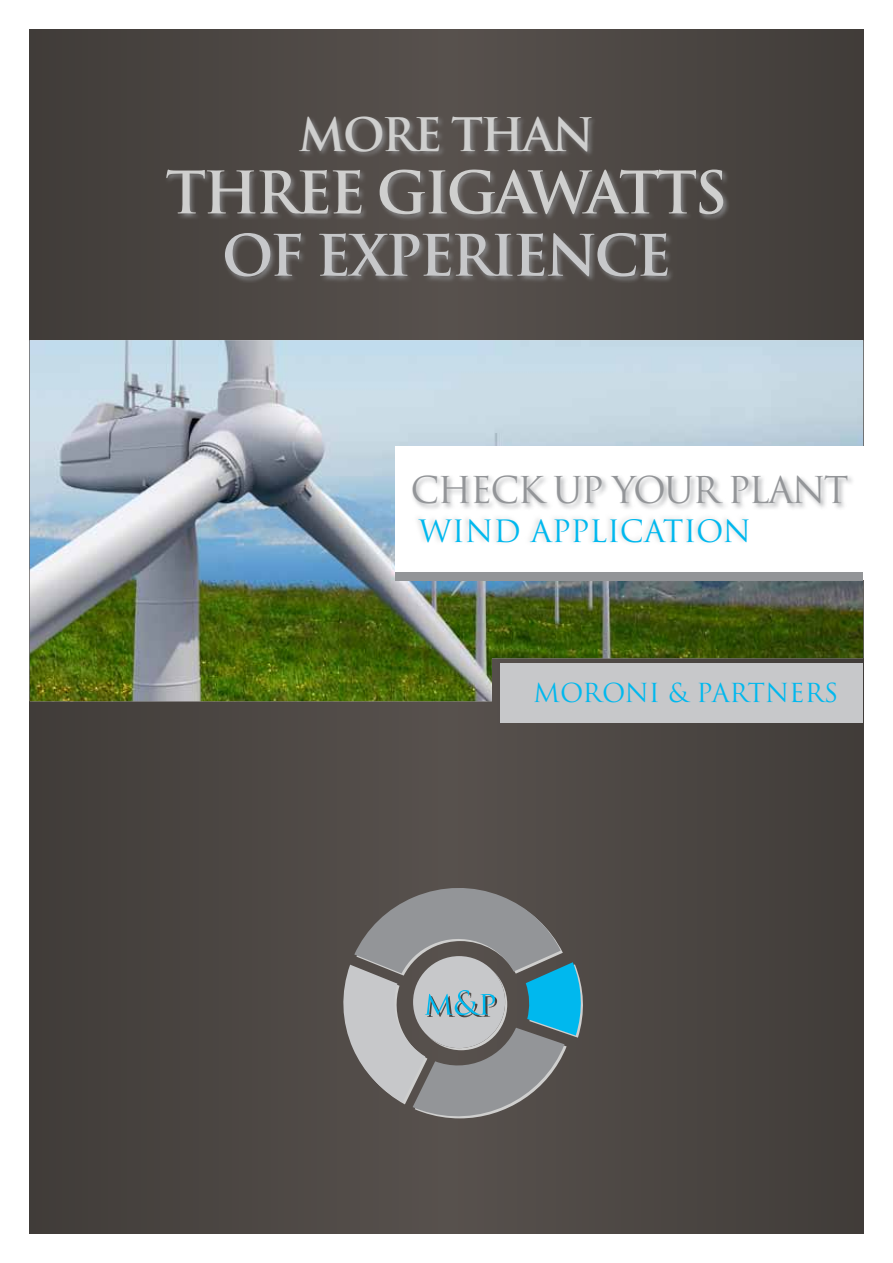
<style>
.page{position:relative;width:893px;height:1263px;background:#fff}
.page>*{position:absolute;margin:0;border:0;box-sizing:border-box;transform-origin:0 0}
.t1{font:700 57px "Trajan Pro";letter-spacing:-.05em;color:#cfcfce}
.t2{font:700 55.5px "Trajan Pro";letter-spacing:-.05em;color:#c7c8ca}
.t3{font:700 45px "Trajan Pro";letter-spacing:-.05em;color:#cfcfce}
.t4{font:36px "Trajan Pro";letter-spacing:-.05em;color:#939598}
.t5{font:30px "Trajan Pro";color:#00b8ee}
.t6{font:25.5px "Trajan Pro";color:#00b8ee}
</style>
<div class="page">
<div style="left:30px;top:30px;width:833px;height:1203px;background:#4a4541"></div>
<img style="left:30px;top:340px;width:833px;height:361px">
<div style="left:395px;top:446px;width:469px;height:134px;background:#fff"></div>
<div style="left:396px;top:572px;width:467px;height:8px;background:#939598"></div>
<div style="left:500px;top:664px;width:363px;height:59px;background:#c7c8ca"></div>
<div style="left:411px;top:474px;width:444px;height:37px;background:#939598;opacity:.75"></div>
<div style="left:412px;top:513px;width:338px;height:33px;background:#fafafa"></div>
<div style="left:165px;top:115px;width:566px;height:169px;background:#939598;opacity:.75"></div>
<svg style="left:343px;top:885px;width:240px;height:245px"></svg>
<p class="t3" style="left:299px;top:107px;width:297px">MORE THAN</p>
<h1 class="t1" style="left:166px;top:157px;width:563px">THREE GIGAWATTS</h1>
<h2 class="t2" style="left:222px;top:221px;width:451px">OF EXPERIENCE</h2>
<p class="t4" style="left:410px;top:467px;width:386px">CHECK UP YOUR PLant</p>
<p class="t5" style="left:419px;top:512px;width:334px">WIND APPLICATION</p>
<p class="t6" style="left:533px;top:677px;width:307px">MORONI &amp; PARTNERS</p>
</div>
